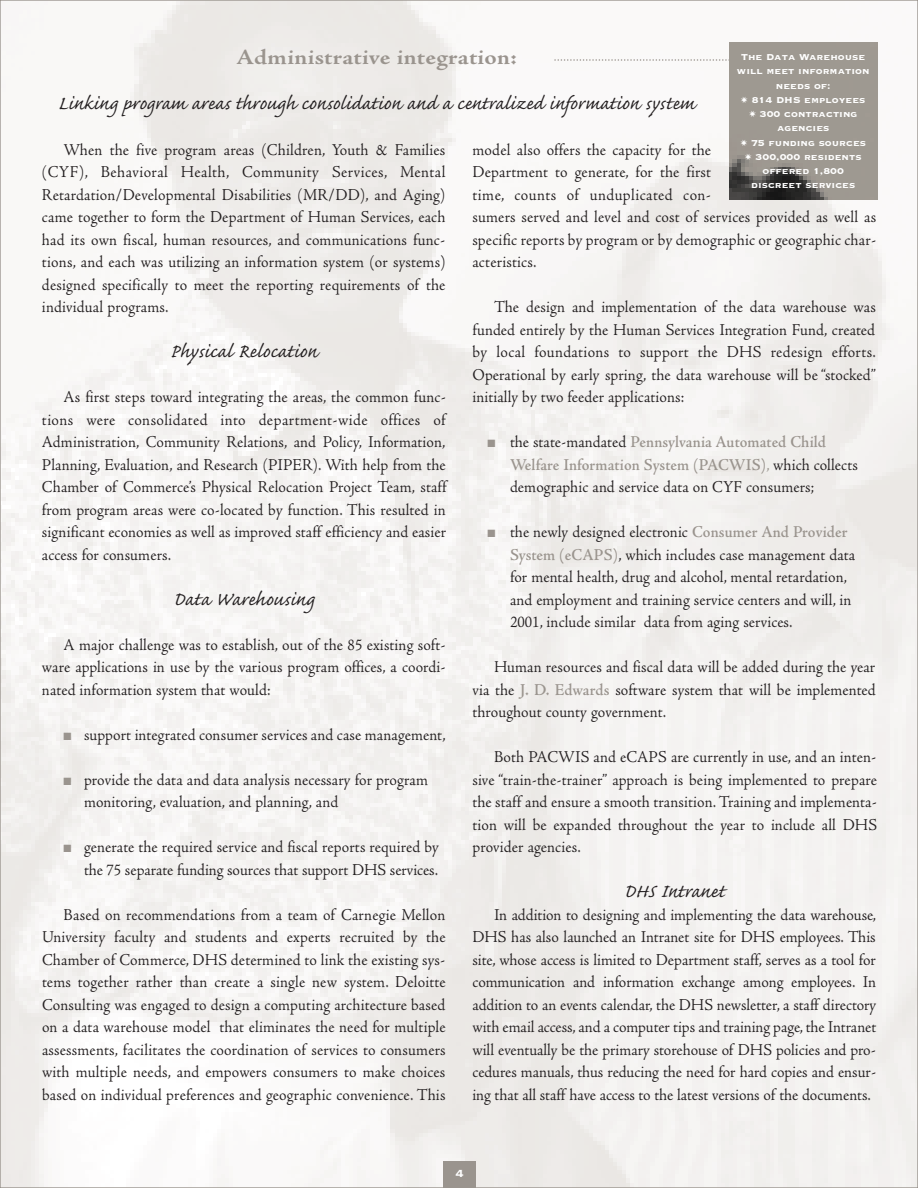
<style>
.page{position:relative;width:918px;height:1188px;background:#fff}
.page>*{position:absolute;margin:0;border:0;box-sizing:border-box;transform-origin:0 0}
.t1{font:24px "Caflisch Script";letter-spacing:.005em;color:#231f20}
.t2{font:22.5px "Adobe Jenson MM 0 0 38 961 0 0";letter-spacing:.015em;color:#9a948e;scale:1.15 1}
.t3{font:17.25px/22.5px "Adobe Jenson MM 0 0 880 119 0 0";letter-spacing:.01em;color:#231f20;text-align:justify;scale:.95 1}
.t4{font:17.25px/22.5px "Adobe Jenson MM 0 0 361 638 0 0";letter-spacing:.005em;color:#9a948e;scale:.95 1}
.t5{font:13.5px "Copperplate Thirty Three BC";color:#fff}
.t6{font:11.25px/14.2px "Copperplate Thirty Three BC";color:#fff;text-align:center}
.s1{font-family:"Adobe Jenson MM 0 0 880 119 0 0";color:#231f20}
.s2{font-family:"Adobe Jenson MM 0 0 880 119 0 0"}
.s3{color:#9a948e}
.s4{font-family:"Adobe Jenson MM 0 0 361 638 0 0";color:#9a948e}
</style>
<div class="page">
<svg style="left:555px;top:59px;width:174px;height:2px"></svg>
<div style="left:443px;top:1161px;width:33px;height:27px;background:#9a948e"></div>
<img style="left:729px;top:42px;width:149px;height:158px">
<h2 class="t2" style="left:236px;top:48px;width:246px">Administrative integration:</h2>
<h1 class="t1" style="left:58px;top:94px;width:638px">Linking program areas through consolidation and a centralized information system</h1>
<p class="t6" style="left:737px;top:49px;width:134px">The Data Warehouse will meet information needs of:<br>✷ 814 DHS employees ✷ 300 contracting agencies<br>✷ 75 funding sources ✷ 300,000 residents offered 1,800 discreet services</p>
<p class="t3" style="left:473px;top:140px;width:426px;text-align:left">model also offers the capacity for the<br>Department to generate, for the first<br>time, counts of unduplicated con-<br>sumers served and level and cost of services provided as well as specific reports by program or by demographic or geographic char&shy;acteristics.</p>
<p class="t3" style="left:473px;top:297px;width:426px;text-indent:22px">The design and implementation of the data warehouse was funded entirely by the Human Services Integration Fund, created by local foundations to support the DHS redesign efforts.<br>Operational by early spring, the data warehouse will be “stocked” initially by two feeder applications:</p>
<p class="t4" style="left:510px;top:432px;width:368px;text-indent:-22px">■ <span class="s1">the state-mandated</span> Pennsylvania Automated Child<br>Welfare Information System (PACWIS)<span class="s2">,</span> <span class="s1">which collects</span></p>
<p class="t3" style="left:510px;top:477px;width:322px">demographic and service data on CYF consumers;</p>
<p class="t3" style="left:510px;top:522px;width:365px;text-align:left;text-indent:-22px"><span class="s3">■</span> the newly designed electronic <span class="s4">Consumer And Provider System (eCAPS)</span>, which includes case management data for mental health, drug and alcohol, mental retardation, and employment and training service centers and will, in 2001, include similar data from aging services.</p>
<p class="t3" style="left:472px;top:657px;width:426px;text-indent:22px">Human resources and fiscal data will be added during the year via the <span class="s4">J. D. Edwards</span> software system that will be implemented throughout county government.</p>
<p class="t3" style="left:472px;top:747px;width:427px;text-indent:22px">Both PACWIS and eCAPS are currently in use, and an inten&shy;sive “train-the-trainer” approach is being implemented to prepare the staff and ensure a smooth transition. Training and implementa&shy;tion will be expanded throughout the year to include all DHS provider agencies.</p>
<h1 class="t1" style="left:624px;top:883px;width:103px">DHS Intranet</h1>
<p class="t3" style="left:472px;top:905px;width:427px;text-indent:22px">In addition to designing and implementing the data warehouse, DHS has also launched an Intranet site for DHS employees. This site, whose access is limited to Department staff, serves as a tool for communication and information exchange among employees. In addition to an events calendar, the DHS newsletter, a staff directory with email access, and a computer tips and training page, the Intranet will eventually be the primary storehouse of DHS policies and pro&shy;cedures manuals, thus reducing the need for hard copies and ensur&shy;ing that all staff have access to the latest versions of the documents.</p>
<p class="t3" style="left:42px;top:140px;width:426px;text-indent:22px">When the five program areas (Children, Youth &amp; Families (CYF), Behavioral Health, Community Services, Mental Retardation/Developmental Disabilities (MR/DD), and Aging) came together to form the Department of Human Services, each had its own fiscal, human resources, and communications func&shy;tions, and each was utilizing an information system (or systems) designed specifically to meet the reporting requirements of the individual programs.</p>
<h1 class="t1" style="left:170px;top:343px;width:149px">Physical Relocation</h1>
<p class="t3" style="left:42px;top:387px;width:427px;text-indent:22px">As first steps toward integrating the areas, the common func&shy;tions were consolidated into department-wide offices of Administration, Community Relations, and Policy, Information, Planning, Evaluation, and Research (PIPER). With help from the Chamber of Commerce’s Physical Relocation Project Team, staff from program areas were co-located by function. This resulted in significant economies as well as improved staff efficiency and easier access for consumers.</p>
<h1 class="t1" style="left:173px;top:590px;width:143px">Data Warehousing</h1>
<p class="t3" style="left:42px;top:635px;width:426px;text-indent:22px">A major challenge was to establish, out of the 85 existing soft&shy;ware applications in use by the various program offices, a coordi&shy;nated information system that would:</p>
<p class="t3" style="left:64px;top:725px;width:404px"><span class="s3">■</span> support integrated consumer services and case management,</p>
<p class="t3" style="left:84px;top:770px;width:364px;text-indent:-20px"><span class="s3">■</span> provide the data and data analysis necessary for program monitoring, evaluation, and planning, and</p>
<p class="t3" style="left:64px;top:837px;width:397px;text-align:right"><span class="s3">■</span> generate the required service and fiscal reports required by the 75 separate funding sources that support DHS services.</p>
<p class="t3" style="left:42px;top:905px;width:426px;text-indent:22px">Based on recommendations from a team of Carnegie Mellon University faculty and students and experts recruited by the Chamber of Commerce, DHS determined to link the existing sys&shy;tems together rather than create a single new system. Deloitte Consulting was engaged to design a computing architecture based on a data warehouse model that eliminates the need for multiple assessments, facilitates the coordination of services to consumers with multiple needs, and empowers consumers to make choices based on individual preferences and geographic convenience. This</p>
<p class="t5" style="left:456px;top:1165px;width:10px">4</p>
</div>
